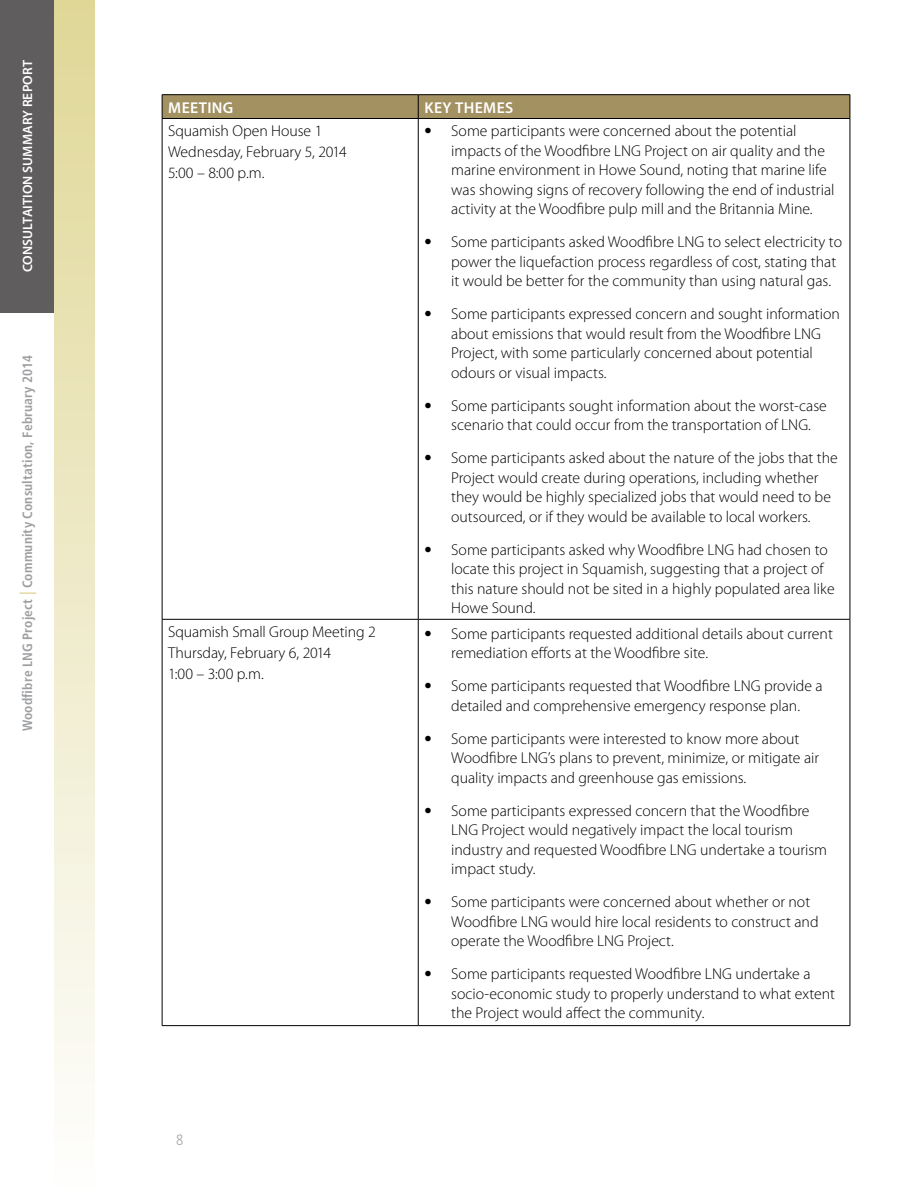
<style>
.page{position:relative;width:918px;height:1188px;background:#fff}
.page>*{position:absolute;margin:0;border:0;box-sizing:border-box;transform-origin:0 0}
.t1{font:300 15.75px/19.5px "Myriad Pro";color:#000}
.t2{font:600 15.75px "Myriad Pro";letter-spacing:.025em;color:#fff}
.t3{font:300 condensed 15px "Frutiger";color:#a8aaad}
.t4{font:700 condensed 13.5px "Frutiger";letter-spacing:.015em;color:#9d9fa2}
.t5{font:600 13.5px "Myriad Pro";letter-spacing:.005em;color:#fff}
.s1{font-size:16.5px;color:#e3dba0}
.s2{font-family:"Frutiger";font-stretch:condensed}
</style>
<div class="page">
<div style="left:54px;top:0;width:40px;height:1188px;background:linear-gradient(to bottom,#e0d797,#fefefd)"></div>
<div style="left:0;top:0;width:54px;height:313px;background:#605d5e"></div>
<hr style="left:162px;top:119px;width:1px;height:500px;background:#000">
<hr style="left:418px;top:119px;width:1px;height:500px;background:#000">
<hr style="left:850px;top:119px;width:1px;height:500px;background:#000">
<hr style="left:162px;top:619px;width:256px;height:1px;background:#000">
<hr style="left:162px;top:620px;width:1px;height:405px;background:#000">
<hr style="left:418px;top:619px;width:432px;height:1px;background:#000">
<hr style="left:418px;top:620px;width:1px;height:405px;background:#000">
<hr style="left:850px;top:620px;width:1px;height:405px;background:#000">
<hr style="left:162px;top:1025px;width:256px;height:1px;background:#000">
<hr style="left:418px;top:1025px;width:432px;height:1px;background:#000">
<hr style="left:162px;top:94px;width:256px;height:1px;background:#000">
<hr style="left:418px;top:94px;width:432px;height:1px;background:#000">
<div style="left:162px;top:95px;width:689px;height:23px;background:#a39161"></div>
<hr style="left:162px;top:118px;width:256px;height:1px;background:#000">
<hr style="left:418px;top:118px;width:432px;height:1px;background:#000">
<p class="t5" style="left:19px;top:272px;width:213px;rotate:-90deg">CONSULTAITION SUMMARY REPORT</p>
<p class="t4" style="left:19px;top:731px;width:377px;rotate:-90deg">Woodfibre LNG Project <span class="s1">|</span> Community Consultation, February 2014</p>
<p class="t2" style="left:168px;top:97px;width:67px">MEETING</p>
<p class="t2" style="left:424px;top:97px;width:90px">KEY THEMES</p>
<p class="t1" style="left:168px;top:121px;width:180px;line-height:21px">Squamish Open House 1<br>Wednesday, February 5, 2014<br>5:00 – 8:00 p.m.</p>
<p class="t1" style="left:451px;top:122px;width:385px;text-indent:-27px"><span class="s2">•</span> Some participants were concerned about the potential impacts of the Woodfibre LNG Project on air quality and the marine environment in Howe Sound, noting that marine life was showing signs of recovery following the end of industrial activity at the Woodfibre pulp mill and the Britannia Mine.</p>
<p class="t1" style="left:451px;top:233px;width:392px;text-indent:-27px"><span class="s2">•</span> Some participants asked Woodfibre LNG to select electricity to power the liquefaction process regardless of cost, stating that it would be better for the community than using natural gas.</p>
<p class="t1" style="left:451px;top:305px;width:390px;text-indent:-27px"><span class="s2">•</span> Some participants expressed concern and sought information about emissions that would result from the Woodfibre LNG Project, with some particularly concerned about potential odours or visual impacts.</p>
<p class="t1" style="left:451px;top:396px;width:377px;text-indent:-27px"><span class="s2">•</span> Some participants sought information about the worst-case scenario that could occur from the transportation of LNG.</p>
<p class="t1" style="left:451px;top:449px;width:388px;text-indent:-27px"><span class="s2">•</span> Some participants asked about the nature of the jobs that the Project would create during operations, including whether they would be highly specialized jobs that would need to be outsourced, or if they would be available to local workers.</p>
<p class="t1" style="left:451px;top:540px;width:385px;text-indent:-27px"><span class="s2">•</span> Some participants asked why Woodfibre LNG had chosen to locate this project in Squamish, suggesting that a project of this nature should not be sited in a highly populated area like Howe Sound.</p>
<p class="t1" style="left:168px;top:622px;width:209px;line-height:21px">Squamish Small Group Meeting 2<br>Thursday, February 6, 2014<br>1:00 – 3:00 p.m.</p>
<p class="t1" style="left:451px;top:624px;width:383px;text-indent:-27px"><span class="s2">•</span> Some participants requested additional details about current remediation efforts at the Woodfibre site.</p>
<p class="t1" style="left:424px;top:676px;width:400px;text-align:center"><span class="s2">•</span> Some participants requested that Woodfibre LNG provide a detailed and comprehensive emergency response plan.</p>
<p class="t1" style="left:451px;top:729px;width:369px;text-indent:-27px"><span class="s2">•</span> Some participants were interested to know more about<br>Woodfibre LNG’s plans to prevent, minimize, or mitigate air quality impacts and greenhouse gas emissions.</p>
<p class="t1" style="left:451px;top:801px;width:377px;text-indent:-27px"><span class="s2">•</span> Some participants expressed concern that the Woodfibre LNG Project would negatively impact the local tourism industry and requested Woodfibre LNG undertake a tourism impact study.</p>
<p class="t1" style="left:451px;top:892px;width:369px;text-indent:-27px"><span class="s2">•</span> Some participants were concerned about whether or not<br>Woodfibre LNG would hire local residents to construct and operate the Woodfibre LNG Project.</p>
<p class="t1" style="left:451px;top:964px;width:385px;text-indent:-27px"><span class="s2">•</span> Some participants requested Woodfibre LNG undertake a socio-economic study to properly understand to what extent the Project would affect the community.</p>
<p class="t3" style="left:176px;top:1132px;width:9px">8</p>
</div>
